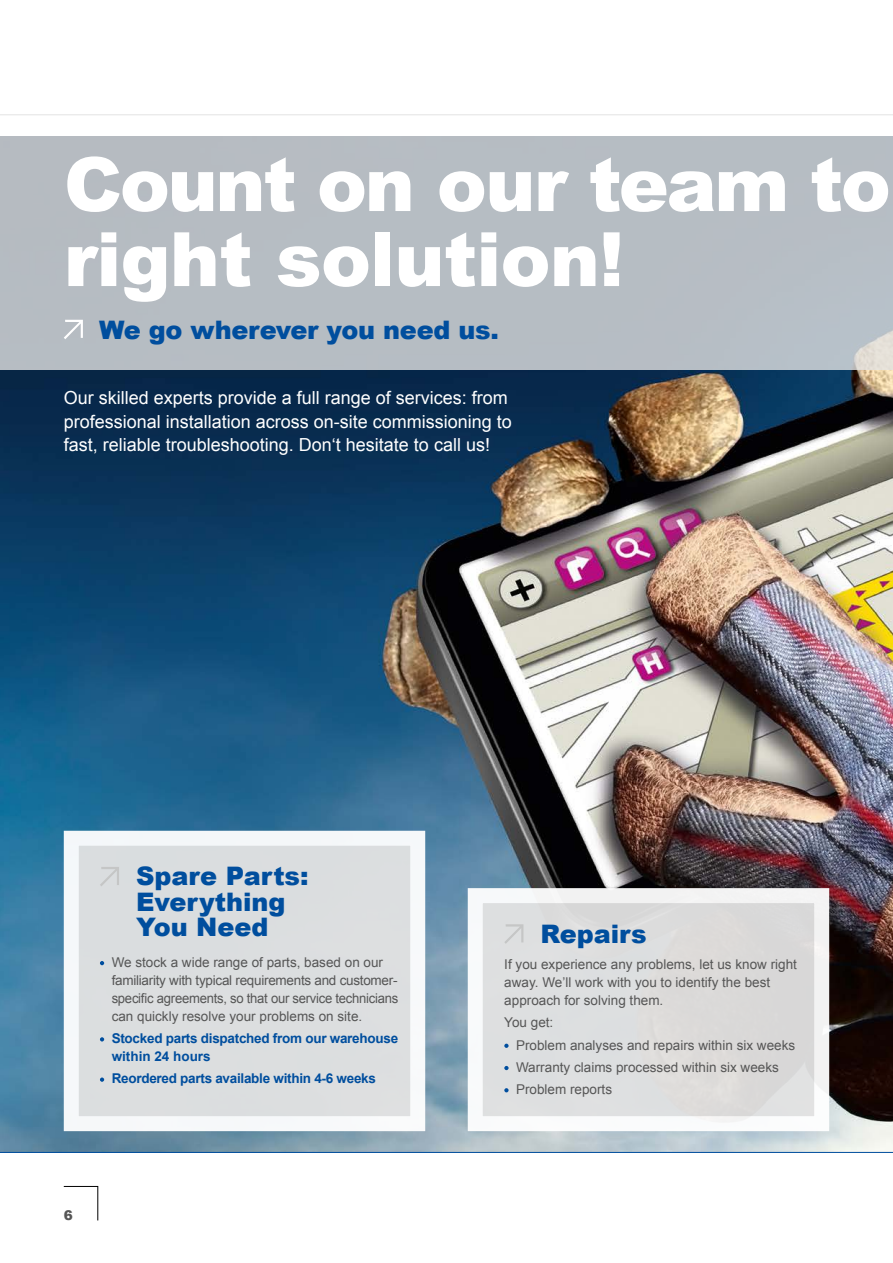
<style>
.page{position:relative;width:893px;height:1263px;background:#fff}
.page>*{position:absolute;margin:0;border:0;box-sizing:border-box;transform-origin:0 0}
.t1{font:900 75px/75px "Arial";letter-spacing:-.015em;color:#fff}
.t2{font:900 25.5px/25.5px "Arial";color:#004e9e}
.t3{font:18px/23.2px "Arial";color:#fff}
.t4{font:13.5px/18px "Arial";color:#565656}
.t5{font:13.5px/18px "Arial";letter-spacing:-.02em;color:#565656}
.t6{font:700 13.5px/18px "Arial";letter-spacing:-.02em;color:#004e9e}
._01_Copy_95Hblack_10{font:900 13.5px "Arial";color:#565656}
</style>
<div class="page">
<img style="left:0;top:370px;width:893px;height:782px">
<div style="left:0;top:136px;width:893px;height:234px;background:#b6bdc3"></div>
<svg style="left:63px;top:1186px;width:36px;height:35px"></svg>
<div style="left:64px;top:831px;width:361px;height:300px;background:#dbdedf;border:15px solid #fff"></div>
<div style="left:468px;top:888px;width:361px;height:243px;background:#e3e3e3;border:15px solid #fff"></div>
<svg style="left:504px;top:924px;width:19px;height:20px"></svg>
<svg style="left:504px;top:1044px;width:5px;height:4px"></svg>
<svg style="left:504px;top:1066px;width:5px;height:4px"></svg>
<svg style="left:504px;top:1088px;width:5px;height:4px"></svg>
<svg style="left:64px;top:320px;width:19px;height:19px"></svg>
<svg style="left:100px;top:867px;width:19px;height:19px"></svg>
<svg style="left:100px;top:961px;width:4px;height:4px"></svg>
<svg style="left:100px;top:1037px;width:4px;height:4px"></svg>
<svg style="left:100px;top:1077px;width:4px;height:5px"></svg>
<hr style="left:0;top:1152px;width:893px;height:1px;background:#004e9e">
<hr style="left:0;top:114px;width:893px;height:1px;background:#e3e3e3">
<p class="t1" style="left:64px;top:144px;width:828px">Count on our team to right solution!</p>
<p class="t2" style="left:99px;top:317px;width:401px">We go wherever you need us.</p>
<p class="t3" style="left:64px;top:387px;width:450px">Our skilled experts provide a full range of services: from professional installation across on-site commissioning to fast, reliable troubleshooting. Don‘t hesitate to call us!</p>
<p class="t2" style="left:136px;top:862px;width:174px">Spare Parts:<br>Everything<br>You Need</p>
<p class="t5" style="left:112px;top:953px;width:288px">We stock a wide range of parts, based on our familiarity with typical requirements and customer&shy;specific agreements, so that our service technicians can quickly resolve your problems on site.</p>
<p class="t6" style="left:112px;top:1030px;width:288px">Stocked parts dispatched from our warehouse within 24 hours</p>
<p class="t6" style="left:112px;top:1070px;width:266px">Reordered parts available within 4-6 weeks</p>
<p class="_01_Copy_95Hblack_10" style="left:64px;top:1206px;width:11px">6</p>
<p class="t2" style="left:540px;top:920px;width:108px">Repairs</p>
<p class="t4" style="left:504px;top:955px;width:294px">If you experience any problems, let us know right away. We’ll work with you to identify the best approach for solving them.</p>
<p class="t4" style="left:504px;top:1014px;width:51px">You get:</p>
<p class="t4" style="left:516px;top:1036px;width:281px">Problem analyses and repairs within six weeks</p>
<p class="t4" style="left:516px;top:1058px;width:264px">Warranty claims processed within six weeks</p>
<p class="t4" style="left:516px;top:1080px;width:98px">Problem reports</p>
</div>
